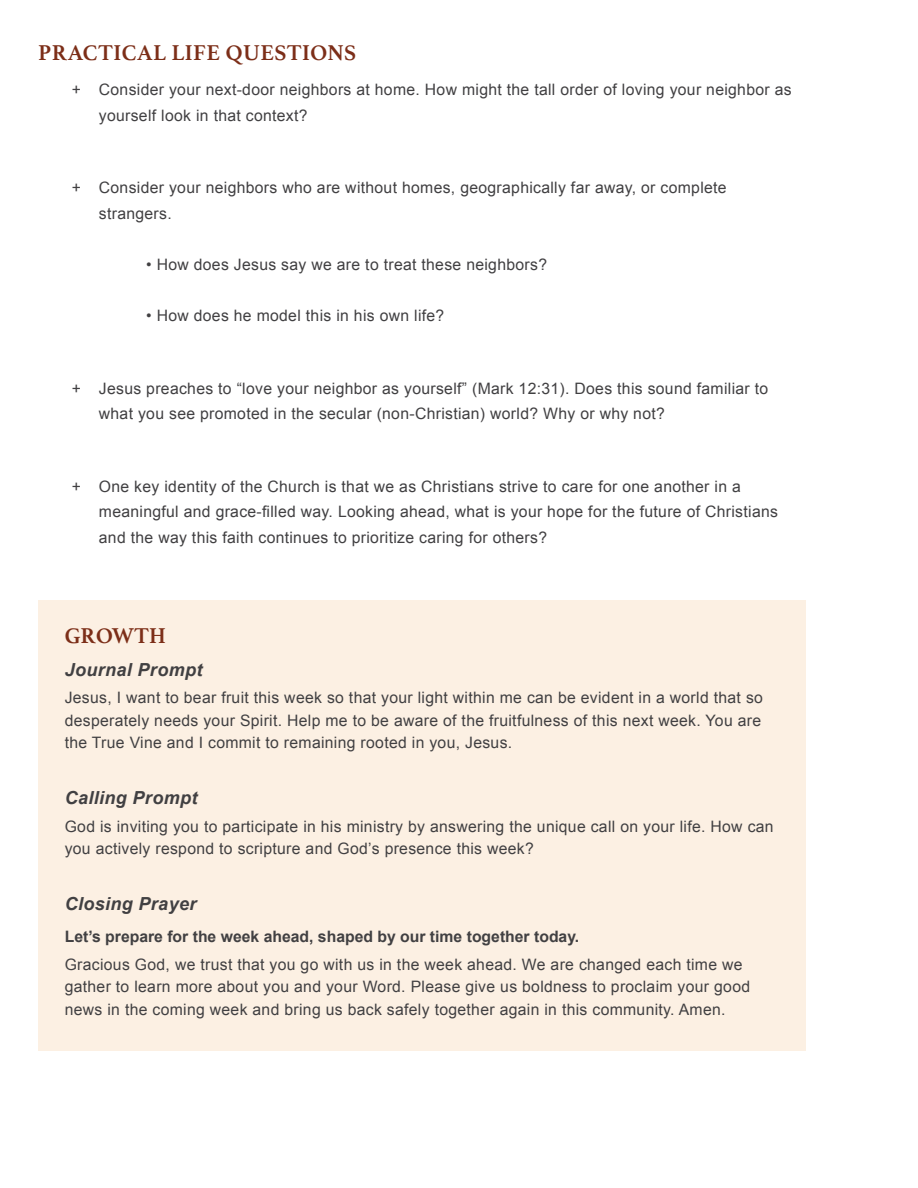
<style>
.page{position:relative;width:918px;height:1188px;background:#fff}
.page>*{position:absolute;margin:0;border:0;box-sizing:border-box;transform-origin:0 0}
.t1{font:700 22.5px "Athelas";letter-spacing:.02em;color:#7c2e18}
.t2{font:italic 700 18px "Arial";letter-spacing:.02em;color:#414042}
.t3{font:15.75px/22.5px "Arial";letter-spacing:.02em;color:#414042}
.t4{font:700 15.75px "Arial";color:#414042}
</style>
<div class="page">
<div style="left:38px;top:601px;width:768px;height:450px;background:#fcf0e3"></div>
<h1 class="t1" style="left:38px;top:34px;width:320px">PRACTICAL LIFE QUESTIONS</h1>
<p class="t3" style="left:99px;top:77px;width:694px;line-height:25.5px;text-indent:-27px">+ Consider your next-door neighbors at home. How might the tall order of loving your neighbor as yourself look in that context?</p>
<p class="t3" style="left:99px;top:175px;width:629px;line-height:25.5px;text-indent:-27px">+ Consider your neighbors who are without homes, geographically far away, or complete strangers.</p>
<p class="t3" style="left:146px;top:253px;width:402px">• How does Jesus say we are to treat these neighbors?</p>
<p class="t3" style="left:146px;top:304px;width:300px">• How does he model this in his own life?</p>
<p class="t3" style="left:99px;top:375px;width:671px;line-height:25.5px;text-indent:-27px">+ Jesus preaches to “love your neighbor as yourself” (Mark 12:31). Does this sound familiar to what you see promoted in the secular (non-Christian) world? Why or why not?</p>
<p class="t3" style="left:99px;top:474px;width:681px;line-height:25.5px;text-indent:-27px">+ One key identity of the Church is that we as Christians strive to care for one another in a meaningful and grace-filled way. Looking ahead, what is your hope for the future of Christians and the way this faith continues to prioritize caring for others?</p>
<h1 class="t1" style="left:65px;top:618px;width:103px">GROWTH</h1>
<p class="t2" style="left:65px;top:658px;width:139px">Journal Prompt</p>
<p class="t3" style="left:65px;top:687px;width:700px;text-align:justify">Jesus, I want to bear fruit this week so that your light within me can be evident in a world that so desperately needs your Spirit. Help me to be aware of the fruitfulness of this next week. You are the True Vine and I commit to remaining rooted in you, Jesus.</p>
<p class="t2" style="left:65px;top:786px;width:134px">Calling Prompt</p>
<p class="t3" style="left:65px;top:815px;width:711px">God is inviting you to participate in his ministry by answering the unique call on your life. How can you actively respond to scripture and God’s presence this week?</p>
<p class="t2" style="left:65px;top:892px;width:133px">Closing Prayer</p>
<p class="t4" style="left:65px;top:926px;width:516px">Let’s prepare for the week ahead, shaped by our time together today.</p>
<p class="t3" style="left:65px;top:953px;width:687px">Gracious God, we trust that you go with us in the week ahead. We are changed each time we gather to learn more about you and your Word. Please give us boldness to proclaim your good news in the coming week and bring us back safely together again in this community. Amen.</p>
</div>
